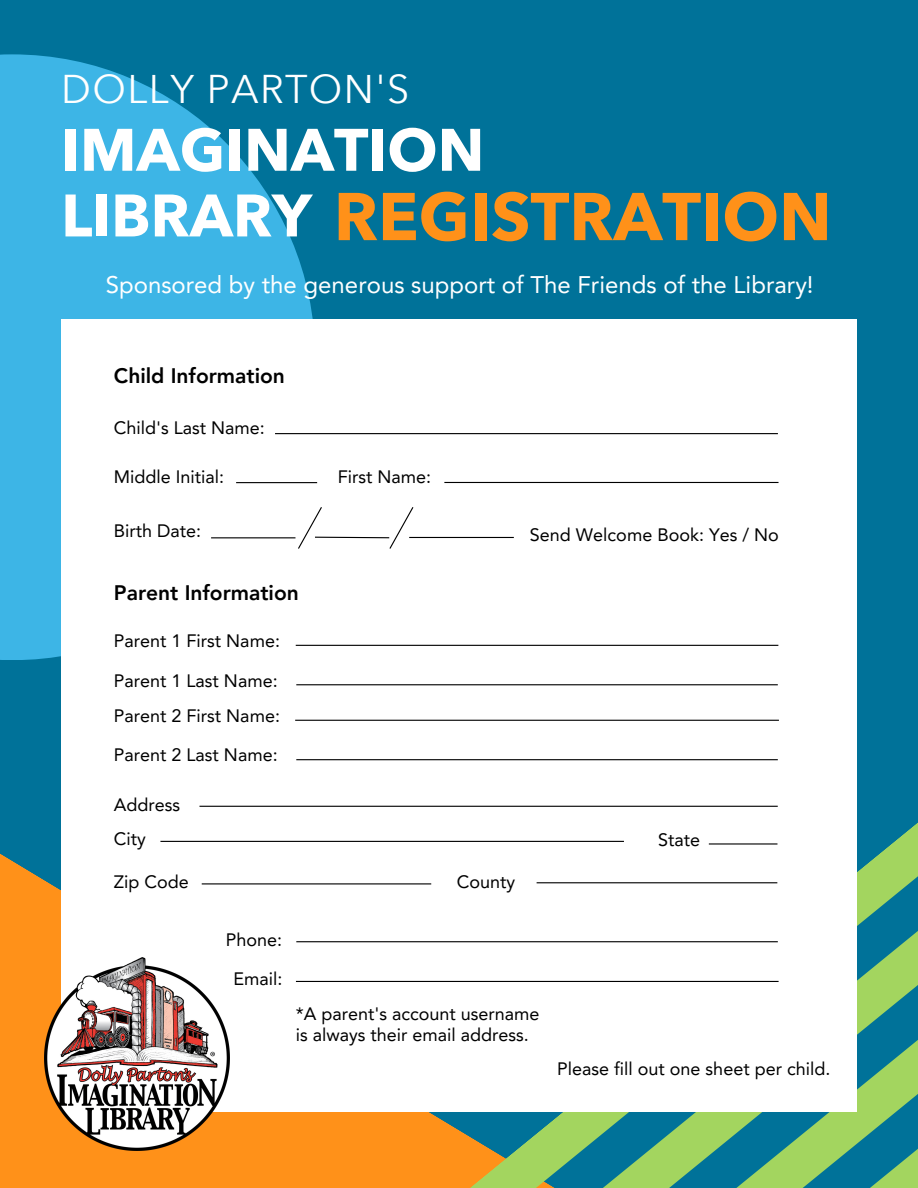
<style>
.page{position:relative;width:918px;height:1188px;background:#007299}
.page>*{position:absolute;margin:0;border:0;box-sizing:border-box;transform-origin:0 0}
.t1{font:700 66.75px "Avenir Next Thai Trad";color:#ff9119}
.t2{font:700 59.25px/65.7px "Avenir Next Thai Trad";color:#fff}
.t3{font:39.45px "Avenir Next Thai Trad";letter-spacing:.035em;color:#fff}
.t4{font:24px "Avenir LT Pro";color:#fff}
.t5{font:800 21px "Avenir LT Pro";color:#000}
.t6{font:18px/21.3px "Avenir LT Pro";color:#000}
</style>
<div class="page">
<div style="left:0;top:854px;width:168px;height:334px;background:#ff9119"></div>
<svg style="left:221px;top:863px;width:697px;height:325px"></svg>
<svg style="left:274px;top:928px;width:644px;height:260px;fill:#ff9119"></svg>
<svg style="left:328px;top:993px;width:590px;height:195px"></svg>
<svg style="left:0;top:54px;width:313px;height:606px;fill:#3db5e6"></svg>
<div style="left:61px;top:319px;width:796px;height:792px;background:#fff"></div>
<img style="left:44px;top:957px;width:186px;height:194px">
<hr style="left:275px;top:433px;width:503px;height:1px;background:#000">
<hr style="left:236px;top:482px;width:81px;height:1px;background:#000">
<hr style="left:444px;top:482px;width:335px;height:1px;background:#000">
<hr style="left:211px;top:537px;width:84px;height:1px;background:#000">
<hr style="left:409px;top:537px;width:105px;height:1px;background:#000">
<svg style="left:298px;top:507px;width:116px;height:42px"></svg>
<hr style="left:296px;top:645px;width:482px;height:1px;background:#000">
<hr style="left:296px;top:684px;width:482px;height:1px;background:#000">
<hr style="left:295px;top:720px;width:484px;height:1px;background:#000">
<hr style="left:296px;top:759px;width:482px;height:1px;background:#000">
<hr style="left:200px;top:806px;width:578px;height:1px;background:#000">
<hr style="left:202px;top:883px;width:229px;height:1px;background:#000">
<hr style="left:709px;top:843px;width:68px;height:2px;background:#000">
<hr style="left:160px;top:841px;width:464px;height:1px;background:#000">
<hr style="left:537px;top:882px;width:240px;height:1px;background:#000">
<hr style="left:296px;top:941px;width:482px;height:1px;background:#000">
<hr style="left:296px;top:981px;width:483px;height:1px;background:#000">
<p class="t3" style="left:61px;top:67px;width:350px">DOLLY PARTON'S</p>
<p class="t2" style="left:61px;top:117px;width:425px">IMAGINATION<br>LIBRARY</p>
<p class="t1" style="left:334px;top:178px;width:499px">REGISTRATION</p>
<p class="t4" style="left:106px;top:275px;width:709px">Sponsored by the generous support of The Friends of the Library!</p>
<p class="t5" style="left:114px;top:367px;width:173px">Child Information</p>
<p class="t6" style="left:114px;top:418px;width:153px">Child's Last Name:</p>
<p class="t6" style="left:114px;top:468px;width:112px">Middle Initial:</p>
<p class="t6" style="left:338px;top:468px;width:95px">First Name:</p>
<p class="t6" style="left:114px;top:521px;width:89px">Birth Date:</p>
<p class="t6" style="left:530px;top:526px;width:251px">Send Welcome Book: Yes / No</p>
<p class="t5" style="left:114px;top:584px;width:186px">Parent Information</p>
<p class="t6" style="left:114px;top:632px;width:168px">Parent 1 First Name:</p>
<p class="t6" style="left:114px;top:671px;width:165px">Parent 1 Last Name:</p>
<p class="t6" style="left:114px;top:707px;width:168px">Parent 2 First Name:</p>
<p class="t6" style="left:114px;top:746px;width:165px">Parent 2 Last Name:</p>
<p class="t6" style="left:114px;top:796px;width:68px">Address</p>
<p class="t6" style="left:114px;top:830px;width:34px">City</p>
<p class="t6" style="left:658px;top:831px;width:44px">State</p>
<p class="t6" style="left:457px;top:873px;width:60px">County</p>
<p class="t6" style="left:114px;top:873px;width:77px">Zip Code</p>
<p class="t6" style="left:226px;top:930px;width:58px">Phone:</p>
<p class="t6" style="left:233px;top:970px;width:50px">Email:</p>
<p class="t6" style="left:296px;top:1005px;width:245px">*A parent's account username is always their email address.</p>
<p class="t6" style="left:557px;top:1060px;width:275px">Please fill out one sheet per child.</p>
</div>
